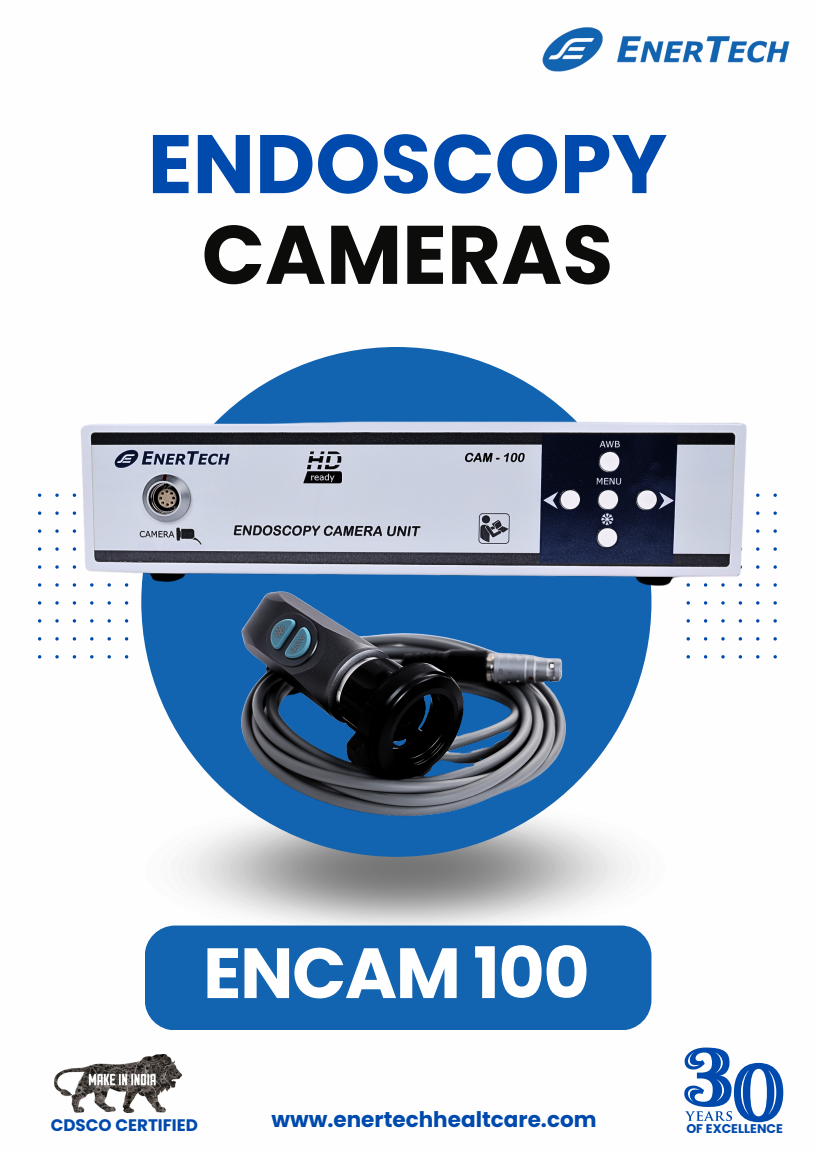
<style>
.page{position:relative;width:815px;height:1152px;background:#fff}
.page>*{position:absolute;margin:0;border:0;box-sizing:border-box;transform-origin:0 0}
.t1{font:700 82.88px "Poppins";color:#004aad}
.t2{font:700 82.88px "Poppins";color:#0c0c0b}
.t3{font:700 71.03px "Poppins";letter-spacing:-.02em;color:#fff}
.t4{font:700 21.52px "Poppins";color:#004aad}
.t5{font:700 16.73px "Poppins";color:#004aad}
.t6{font:700 12.6px "Poppins";color:#004aad}
</style>
<div class="page">
<img style="left:154px;top:821px;width:488px;height:113px">
<svg style="left:686px;top:655px;width:90px;height:4px"></svg>
<svg style="left:38px;top:655px;width:90px;height:4px"></svg>
<div style="left:141px;top:347px;width:510px;height:510px;background:#1263b0;border-radius:50%"></div>
<img style="left:542px;top:27px;width:248px;height:45px">
<img style="left:54px;top:1055px;width:127px;height:58px">
<svg style="left:684px;top:1048px;width:99px;height:74px"></svg>
<img style="left:38px;top:373px;width:739px;height:273px">
<img style="left:221px;top:576px;width:351px;height:245px">
<div style="left:145px;top:926px;width:506px;height:104px;background:#1263b0;border-radius:30px"></div>
<p class="t1" style="left:148px;top:106px;width:521px">ENDOSCOPY</p>
<h1 class="t2" style="left:202px;top:197px;width:413px">CAMERAS</h1>
<p class="t3" style="left:203px;top:924px;width:388px">ENCAM 100</p>
<p class="t5" style="left:51px;top:1114px;width:149px">CDSCO CERTIFIED</p>
<p class="t4" style="left:271px;top:1105px;width:326px">www.enertechhealtcare.com</p>
<p class="t6" style="left:686px;top:1119px;width:98px">OF EXCELLENCE</p>
</div>
